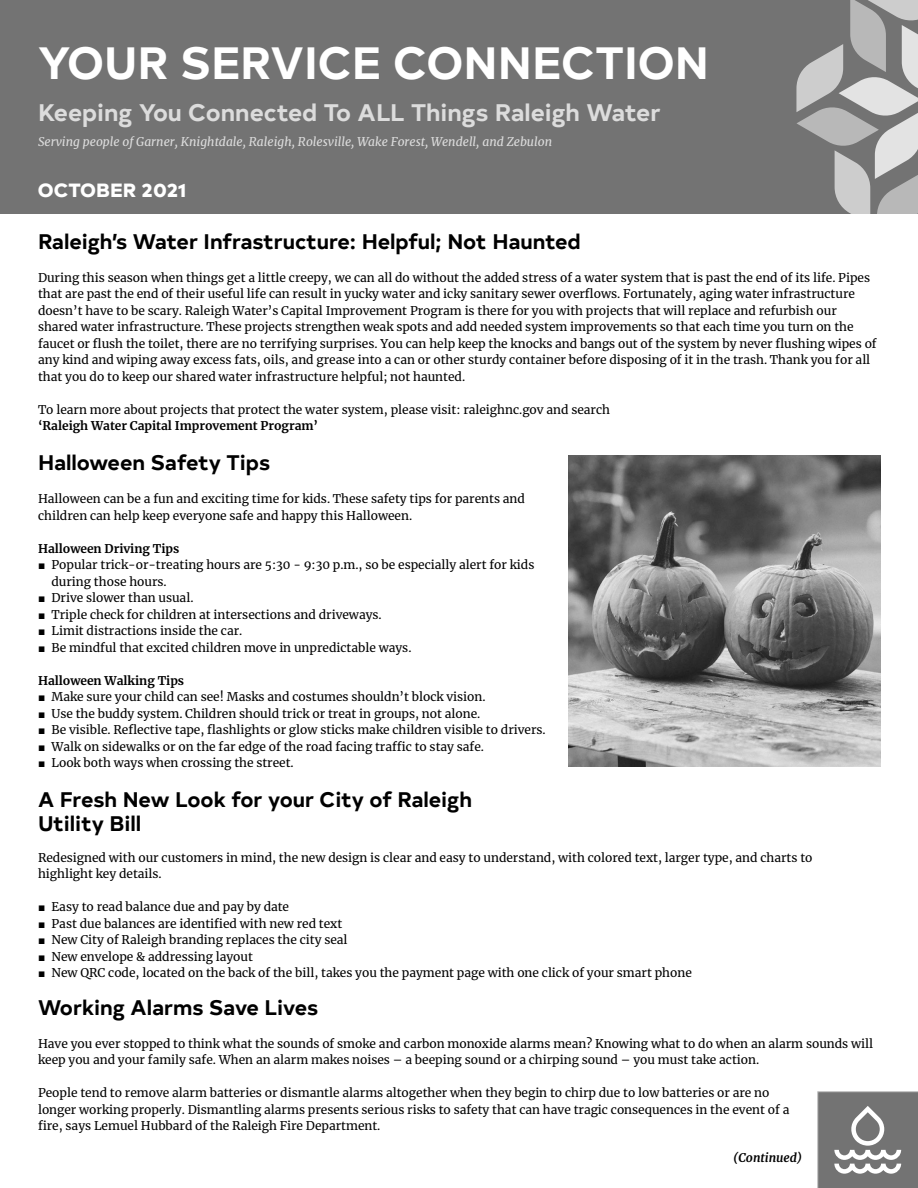
<style>
.page{position:relative;width:918px;height:1188px;background:#fff}
.page>*{position:absolute;margin:0;border:0;box-sizing:border-box;transform-origin:0 0}
.t1{font:700 45px "Typold";color:#fff}
.t2{font:700 23.85px "Typold";color:#dcdcdc}
.t3{font:700 21px/23.4px "Typold";color:#000}
.t4{font:800 19.5px "Typold";color:#fff}
.t5{font:12px/16.5px "Merriweather";color:#000}
.t6{font:italic 12px "Merriweather";color:#dcdcdc}
.t7{font:700 12px "Merriweather";color:#000}
.t8{font:italic 700 12px "Merriweather";color:#000}
.s1{font-family:"Arial"}
</style>
<div class="page">
<div style="left:0;top:0;width:918px;height:214px;background:#737373"></div>
<svg style="left:818px;top:1092px;width:100px;height:96px;background:#848484"></svg>
<svg style="left:796px;top:0;width:122px;height:214px"></svg>
<img style="left:568px;top:456px;width:312px;height:311px">
<h1 class="t1" style="left:38px;top:26px;width:673px">YOUR SERVICE CONNECTION</h1>
<h2 class="t2" style="left:38px;top:92px;width:624px">Keeping You Connected To ALL Things Raleigh Water</h2>
<p class="t6" style="left:38px;top:133px;width:516px">Serving people of Garner, Knightdale, Raleigh, Rolesville, Wake Forest, Wendell, and Zebulon</p>
<h3 class="t4" style="left:38px;top:174px;width:150px">OCTOBER 2021</h3>
<h3 class="t3" style="left:38px;top:228px;width:544px">Raleigh’s Water Infrastructure: Helpful; Not Haunted</h3>
<p class="t5" style="left:38px;top:269px;width:840px">During this season when things get a little creepy, we can all do without the added stress of a water system that is past the end of its life. Pipes that are past the end of their useful life can result in yucky water and icky sanitary sewer overflows. Fortunately, aging water infrastructure doesn’t have to be scary. Raleigh Water’s Capital Improvement Program is there for you with projects that will replace and refurbish our shared water infrastructure. These projects strengthen weak spots and add needed system improvements so that each time you turn on the faucet or flush the toilet, there are no terrifying surprises. You can help keep the knocks and bangs out of the system by never flushing wipes of any kind and wiping away excess fats, oils, and grease into a can or other sturdy container before disposing of it in the trash. Thank you for all that you do to keep our shared water infrastructure helpful; not haunted.</p>
<p class="t5" style="left:38px;top:401px;width:574px">To learn more about projects that protect the water system, please visit: raleighnc.gov and search</p>
<p class="t7" style="left:38px;top:418px;width:282px">‘Raleigh Water Capital Improvement Program’</p>
<h3 class="t3" style="left:38px;top:449px;width:234px">Halloween Safety Tips</h3>
<p class="t5" style="left:38px;top:490px;width:489px">Halloween can be a fun and exciting time for kids. These safety tips for parents and children can help keep everyone safe and happy this Halloween.</p>
<p class="t7" style="left:38px;top:540px;width:143px">Halloween Driving Tips</p>
<p class="t5" style="left:52px;top:556px;width:484px;text-indent:-14px"><span class="s1">■</span> Popular trick-or-treating hours are 5:30 - 9:30 p.m., so be especially alert for kids during those hours.</p>
<p class="t5" style="left:38px;top:589px;width:157px"><span class="s1">■</span> Drive slower than usual.</p>
<p class="t5" style="left:38px;top:606px;width:345px"><span class="s1">■</span> Triple check for children at intersections and driveways.</p>
<p class="t5" style="left:38px;top:622px;width:206px"><span class="s1">■</span> Limit distractions inside the car.</p>
<p class="t5" style="left:38px;top:639px;width:375px"><span class="s1">■</span> Be mindful that excited children move in unpredictable ways.</p>
<p class="t7" style="left:38px;top:672px;width:148px">Halloween Walking Tips</p>
<p class="t5" style="left:38px;top:688px;width:449px"><span class="s1">■</span> Make sure your child can see! Masks and costumes shouldn’t block vision.</p>
<p class="t5" style="left:38px;top:705px;width:444px"><span class="s1">■</span> Use the buddy system. Children should trick or treat in groups, not alone.</p>
<p class="t5" style="left:38px;top:721px;width:509px"><span class="s1">■</span> Be visible. Reflective tape, flashlights or glow sticks make children visible to drivers.</p>
<p class="t5" style="left:38px;top:738px;width:448px"><span class="s1">■</span> Walk on sidewalks or on the far edge of the road facing traffic to stay safe.</p>
<p class="t5" style="left:38px;top:754px;width:257px"><span class="s1">■</span> Look both ways when crossing the street.</p>
<h3 class="t3" style="left:38px;top:786px;width:436px">A Fresh New Look for your City of Raleigh<br>Utility Bill</h3>
<p class="t5" style="left:38px;top:849px;width:776px">Redesigned with our customers in mind, the new design is clear and easy to understand, with colored text, larger type, and charts to highlight key details.</p>
<p class="t5" style="left:38px;top:898px;width:253px"><span class="s1">■</span> Easy to read balance due and pay by date</p>
<p class="t5" style="left:38px;top:915px;width:306px"><span class="s1">■</span> Past due balances are identified with new red text</p>
<p class="t5" style="left:38px;top:931px;width:311px"><span class="s1">■</span> New City of Raleigh branding replaces the city seal</p>
<p class="t5" style="left:38px;top:948px;width:216px"><span class="s1">■</span> New envelope &amp; addressing layout</p>
<p class="t5" style="left:38px;top:964px;width:655px"><span class="s1">■</span> New QRC code, located on the back of the bill, takes you the payment page with one click of your smart phone</p>
<h3 class="t3" style="left:38px;top:993px;width:282px">Working Alarms Save Lives</h3>
<p class="t5" style="left:38px;top:1035px;width:837px">Have you ever stopped to think what the sounds of smoke and carbon monoxide alarms mean? Knowing what to do when an alarm sounds will keep you and your family safe. When an alarm makes noises – a beeping sound or a chirping sound – you must take action.</p>
<p class="t5" style="left:38px;top:1084px;width:753px">People tend to remove alarm batteries or dismantle alarms altogether when they begin to chirp due to low batteries or are no longer working properly. Dismantling alarms presents serious risks to safety that can have tragic consequences in the event of a fire, says Lemuel Hubbard of the Raleigh Fire Department.</p>
<p class="t8" style="left:733px;top:1149px;width:70px">(Continued)</p>
</div>
